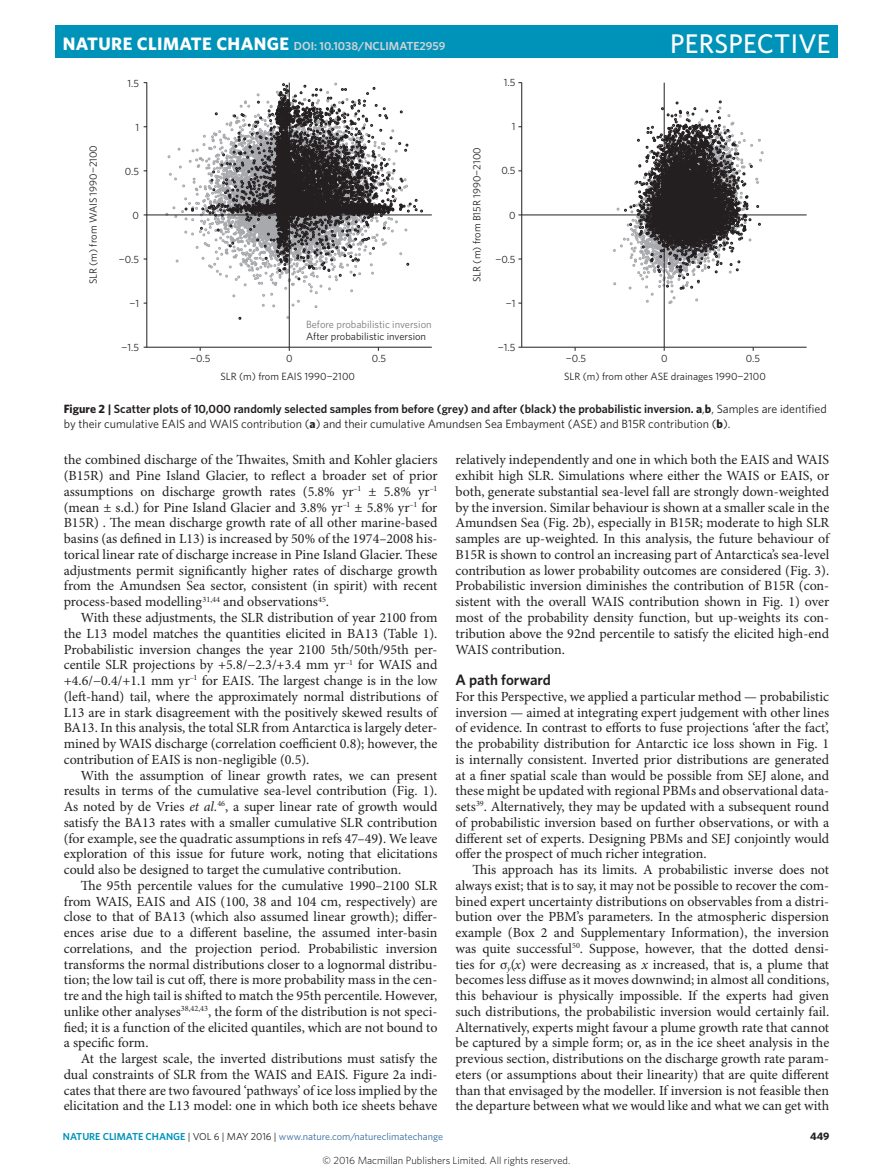
<style>
.page{position:relative;width:893px;height:1174px;background:#fff}
.page>*{position:absolute;margin:0;border:0;box-sizing:border-box;transform-origin:0 0}
.t1{font:500 27px "Whitney";letter-spacing:.01em;color:#fff}
.Head_1{font:600 15px "Whitney";color:#231f20}
.Body_text{font:13.95px/15.8px "Minion Pro";color:#231f20;text-align:justify}
.Body_first{font:13.95px/15.8px "Minion Pro";color:#231f20;text-align:justify}
.Figure_caption{font:12px/15.8px "Whitney";color:#231f20}
.t2{font:600 11.7px "Whitney";color:#d1d2d4}
.t3{font:700 10.8px "Whitney";color:#231f20}
.t4{font:10.5px "Whitney";color:#231f20}
.t5{font:10.5px/12.3px "Whitney";color:#7b7b7a}
.t6{font:300 10.5px "Whitney";color:#000}
.t7{font:10.2px "Whitney";color:#316a9f}
.s1{font-weight:700;font-size:18px;color:#fff}
.s2{color:#231f20}
.s3{font-weight:700}
.s4{font-weight:600}
.s5{font-style:italic}
.s6{font-weight:600;color:#0093ba}
</style>
<div class="page">
<hr style="left:147px;top:347px;width:285px;height:1px;background:#231f20">
<hr style="left:147px;top:83px;width:1px;height:264px;background:#231f20">
<svg style="left:165px;top:82px;width:259px;height:227px"></svg>
<hr style="left:147px;top:214px;width:285px;height:1px;background:#231f20">
<hr style="left:289px;top:83px;width:1px;height:264px;background:#231f20">
<div style="left:521px;top:82px;width:286px;height:266px;border:1px solid #fff"></div>
<hr style="left:522px;top:347px;width:285px;height:1px;background:#231f20">
<hr style="left:521px;top:83px;width:1px;height:264px;background:#231f20">
<svg style="left:612px;top:100px;width:152px;height:205px"></svg>
<hr style="left:522px;top:214px;width:285px;height:1px;background:#231f20">
<hr style="left:664px;top:83px;width:1px;height:264px;background:#231f20">
<div style="left:55px;top:25px;width:783px;height:33px;background:#0093ba"></div>
<p class="t2" style="left:63px;top:38px;width:384px"><span class="s1">NATURE CLIMATE CHANGE</span> DOI: 10.1038/NCLIMATE2959</p>
<h1 class="t1" style="left:670px;top:25px;width:162px">PERSPECTIVE</h1>
<p class="t4" style="left:86px;top:284px;width:141px;rotate:-90deg">SLR (m) from WAIS 1990−2100</p>
<p class="t4" style="left:127px;top:76px;width:13px">1.5</p>
<p class="t4" style="left:135px;top:120px;width:5px">1</p>
<p class="t4" style="left:125px;top:164px;width:16px">0.5</p>
<p class="t4" style="left:133px;top:208px;width:8px">0</p>
<p class="t4" style="left:119px;top:252px;width:22px">−0.5</p>
<p class="t4" style="left:129px;top:296px;width:11px">−1</p>
<p class="t4" style="left:121px;top:340px;width:19px">−1.5</p>
<p class="t4" style="left:504px;top:76px;width:13px">1.5</p>
<p class="t5" style="left:306px;top:317px;width:127px">Before probabilistic inversion<br><span class="s2">After probabilistic inversion</span></p>
<p class="t4" style="left:470px;top:282px;width:136px;rotate:-90deg">SLR (m) from B15R 1990−2100</p>
<p class="t4" style="left:512px;top:120px;width:5px">1</p>
<p class="t4" style="left:501px;top:164px;width:16px">0.5</p>
<p class="t4" style="left:509px;top:208px;width:8px">0</p>
<p class="t4" style="left:495px;top:252px;width:22px">−0.5</p>
<p class="t4" style="left:506px;top:296px;width:11px">−1</p>
<p class="t4" style="left:498px;top:340px;width:19px">−1.5</p>
<p class="t4" style="left:190px;top:351px;width:22px">−0.5</p>
<p class="t4" style="left:372px;top:351px;width:16px">0.5</p>
<p class="t4" style="left:566px;top:351px;width:22px">−0.5</p>
<p class="t4" style="left:661px;top:351px;width:8px">0</p>
<p class="t4" style="left:746px;top:351px;width:16px">0.5</p>
<p class="t4" style="left:286px;top:351px;width:8px">0</p>
<p class="t4" style="left:220px;top:369px;width:136px">SLR (m) from EAIS 1990−2100</p>
<p class="t4" style="left:564px;top:369px;width:203px">SLR (m) from other ASE drainages 1990−2100</p>
<p class="Figure_caption" style="left:64px;top:400px;width:764px"><span class="s3">Figure 2 |</span> <span class="s4">Scatter plots of 10,000 randomly selected samples from before (grey) and after (black) the probabilistic inversion.</span> <span class="s3">a</span>,<span class="s3">b</span>, Samples are identified by their cumulative EAIS and WAIS contribution (<span class="s3">a</span>) and their cumulative Amundsen Sea Embayment (ASE) and B15R contribution (<span class="s3">b</span>).</p>
<p class="Body_text" style="left:64px;top:452px;width:375px">the combined discharge of the Thwaites, Smith and Kohler glaciers (B15R) and Pine Island Glacier, to reflect a broader set of prior assumptions on discharge growth rates (5.8% yr<sup>–1</sup> ± 5.8% yr<sup>–1 </sup>(mean ± s.d.) for Pine Island Glacier and 3.8% yr<sup>–1</sup> ± 5.8% yr<sup>–1</sup> for B15R) . The mean discharge growth rate of all other marine-based basins (as defined in L13) is increased by 50% of the 1974–2008 his&shy;torical linear rate of discharge increase in Pine Island Glacier. These adjustments permit significantly higher rates of discharge growth from the Amundsen Sea sector, consistent (in spirit) with recent process-based modelling<sup>31,44</sup> and observations<sup>45</sup>.</p>
<p class="Body_text" style="left:64px;top:610px;width:375px;text-indent:17px">With these adjustments, the SLR distribution of year 2100 from the L13 model matches the quantities elicited in BA13 (Table 1).<br>Probabilistic inversion changes the year 2100 5th/50th/95th per&shy;centile SLR projections by +5.8/−2.3/+3.4 mm yr<sup>–1</sup> for WAIS and +4.6/−0.4/+1.1 mm yr<sup>–1</sup> for EAIS. The largest change is in the low (left-hand) tail, where the approximately normal distributions of L13 are in stark disagreement with the positively skewed results of BA13. In this analysis, the total SLR from Antarctica is largely deter&shy;mined by WAIS discharge (correlation coefficient 0.8); however, the contribution of EAIS is non-negligible (0.5).</p>
<p class="Body_text" style="left:64px;top:767px;width:375px;text-indent:17px">With the assumption of linear growth rates, we can present results in terms of the cumulative sea-level contribution (Fig. 1).<br>As noted by de Vries <span class="s5">et al.</span><sup>46</sup>, a super linear rate of growth would satisfy the BA13 rates with a smaller cumulative SLR contribution (for example, see the quadratic assumptions in refs 47–49<span class="s3">)</span>. We leave exploration of this issue for future work, noting that elicitations could also be designed to target the cumulative contribution.</p>
<p class="Body_text" style="left:64px;top:878px;width:375px;text-indent:17px">The 95th percentile values for the cumulative 1990–2100 SLR from WAIS, EAIS and AIS (100, 38 and 104 cm, respectively) are close to that of BA13 (which also assumed linear growth); differ&shy;ences arise due to a different baseline, the assumed inter-basin correlations, and the projection period. Probabilistic inversion transforms the normal distributions closer to a lognormal distribu&shy;tion; the low tail is cut off, there is more probability mass in the cen&shy;tre and the high tail is shifted to match the 95th percentile. However, unlike other analyses<sup>38,42,43</sup>, the form of the distribution is not speci&shy;fied; it is a function of the elicited quantiles, which are not bound to a specific form.</p>
<p class="Body_text" style="left:64px;top:1051px;width:375px;text-indent:17px">At the largest scale, the inverted distributions must satisfy the dual constraints of SLR from the WAIS and EAIS. Figure 2a indi&shy;cates that there are two favoured ‘pathways’ of ice loss implied by the elicitation and the L13 model: one in which both ice sheets behave</p>
<p class="Body_text" style="left:455px;top:452px;width:375px">relatively independently and one in which both the EAIS and WAIS exhibit high SLR. Simulations where either the WAIS or EAIS, or both, generate substantial sea-level fall are strongly down-weighted by the inversion. Similar behaviour is shown at a smaller scale in the Amundsen Sea (Fig. 2b), especially in B15R; moderate to high SLR samples are up-weighted. In this analysis, the future behaviour of B15R is shown to control an increasing part of Antarctica’s sea-level contribution as lower probability outcomes are considered (Fig. 3).<br>Probabilistic inversion diminishes the contribution of B15R (con&shy;sistent with the overall WAIS contribution shown in Fig. 1) over most of the probability density function, but up-weights its con&shy;tribution above the 92nd percentile to satisfy the elicited high-end WAIS contribution.</p>
<p class="Head_1" style="left:455px;top:670px;width:97px">A path forward</p>
<p class="Body_first" style="left:455px;top:689px;width:375px">For this Perspective, we applied a particular method — probabilistic inversion — aimed at integrating expert judgement with other lines of evidence. In contrast to efforts to fuse projections ‘after the fact’, the probability distribution for Antarctic ice loss shown in Fig. 1 is internally consistent. Inverted prior distributions are generated at a finer spatial scale than would be possible from SEJ alone, and these might be updated with regional PBMs and observational data&shy;sets<sup>39</sup>. Alternatively, they may be updated with a subsequent round of probabilistic inversion based on further observations, or with a different set of experts. Designing PBMs and SEJ conjointly would offer the prospect of much richer integration.</p>
<p class="Body_text" style="left:455px;top:862px;width:375px;text-indent:17px">This approach has its limits. A probabilistic inverse does not always exist; that is to say, it may not be possible to recover the com&shy;bined expert uncertainty distributions on observables from a distri&shy;bution over the PBM’s parameters. In the atmospheric dispersion example (Box 2 and Supplementary Information), the inversion was quite successful<sup>50</sup>. Suppose, however, that the dotted densi&shy;ties for σ<sub>y</sub>(<span class="s5">x</span>) were decreasing as <span class="s5">x</span> increased, that is, a plume that becomes less diffuse as it moves downwind; in almost all conditions, this behaviour is physically impossible. If the experts had given such distributions, the probabilistic inversion would certainly fail.<br>Alternatively, experts might favour a plume growth rate that cannot be captured by a simple form; or, as in the ice sheet analysis in the previous section, distributions on the discharge growth rate param&shy;eters (or assumptions about their linearity) that are quite different than that envisaged by the modeller. If inversion is not feasible then the departure between what we would like and what we can get with</p>
<p class="t7" style="left:63px;top:1129px;width:382px"><span class="s6">NATURE CLIMATE CHANGE</span> <span class="s2">| VOL 6 | MAY 2016 |</span> www.nature.com/natureclimatechange</p>
<p class="t3" style="left:810px;top:1128px;width:21px">449</p>
<p class="t6" style="left:323px;top:1153px;width:249px">© 2016 Macmillan Publishers Limited. All rights reserved.</p>
</div>
